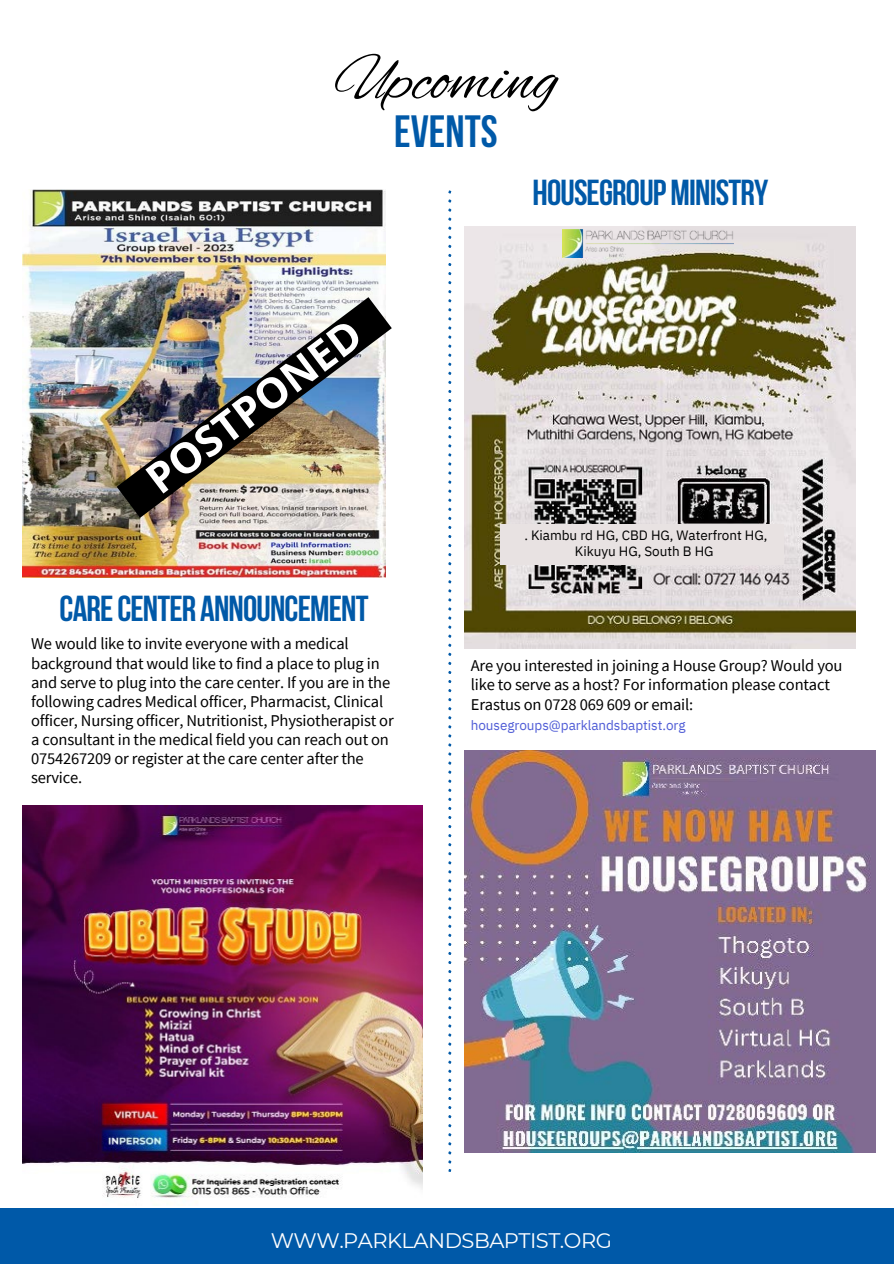
<style>
.page{position:relative;width:894px;height:1264px;background:#fff}
.page>*{position:absolute;margin:0;border:0;box-sizing:border-box;transform-origin:0 0}
.t1{font:66.3px "Alex Brush";color:#000}
.t2{font:700 45px "Bebas Neue";color:#0059a8}
.t3{font:700 42px "Open Sans";color:#fff}
.t4{font:700 36px "Bebas Neue";letter-spacing:-.025em;color:#0059a8}
.t5{font:21px "Montserrat";letter-spacing:-.025em;color:#fff}
.t6{font:16.5px/19.2px "Source Sans Pro";letter-spacing:-.01em;color:#000}
.t7{font:13.5px/15.8px "IBM Plex Sans";letter-spacing:-.005em;color:#000;text-align:center}
.t8{font:13.5px "IBM Plex Sans";letter-spacing:-.005em;color:#4f5cd6}
</style>
<div class="page">
<div style="left:0;top:1207px;width:893px;height:56px;background:#0059a8"></div>
<svg style="left:448px;top:190px;width:3px;height:981px"></svg>
<img style="left:464px;top:226px;width:391px;height:422px">
<div style="left:500px;top:525px;width:283px;height:40px;background:#e8e2e2"></div>
<img style="left:23px;top:189px;width:362px;height:388px">
<img style="left:117px;top:297px;width:274px;height:221px">
<img style="left:562px;top:229px;width:171px;height:28px">
<img style="left:464px;top:750px;width:411px;height:402px">
<img style="left:23px;top:805px;width:399px;height:393px">
<h1 class="t1" style="left:334px;top:43px;width:225px">Upcoming</h1>
<h2 class="t2" style="left:394px;top:113px;width:105px">EVENTS</h2>
<h3 class="t4" style="left:532px;top:178px;width:237px">HOUSEGROUP MINISTRY</h3>
<h3 class="t3" style="left:133px;top:460px;width:258px;rotate:-37deg">POSTPONED</h3>
<h3 class="t4" style="left:60px;top:594px;width:310px">CARE CENTER ANNOUNCEMENT</h3>
<p class="t7" style="left:524px;top:527px;width:244px">. Kiambu rd HG, CBD HG, Waterfront HG,<br>Kikuyu HG, South B HG</p>
<p class="t6" style="left:31px;top:634px;width:364px">We would like to invite everyone with a medical background that would like to find a place to plug in and serve to plug into the care center. If you are in the following cadres Medical officer, Pharmacist, Clinical officer, Nursing officer, Nutritionist, Physiotherapist or a consultant in the medical field you can reach out on 0754267209 or register at the care center after the service.</p>
<p class="t6" style="left:470px;top:655px;width:373px">Are you interested in joining a House Group? Would you like to serve as a host? For information please contact<br>Erastus on 0728 069 609 or email:</p>
<p class="t8" style="left:470px;top:716px;width:216px">housegroups@parklandsbaptist.org</p>
<p class="t5" style="left:271px;top:1227px;width:342px">WWW.PARKLANDSBAPTIST.ORG</p>
</div>
